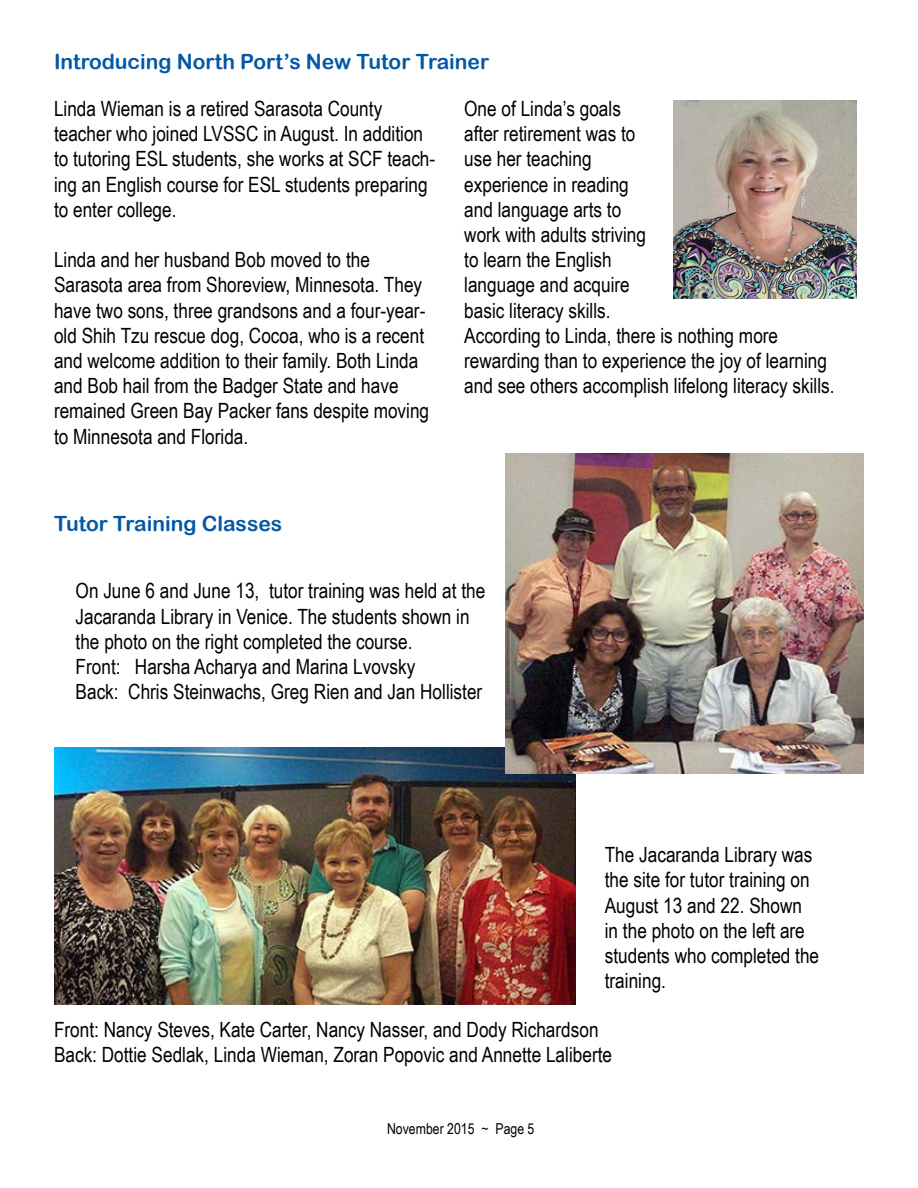
<style>
.page{position:relative;width:918px;height:1188px;background:#fff}
.page>*{position:absolute;margin:0;border:0;box-sizing:border-box;transform-origin:0 0}
.t1{font:21px/25.2px "Arial Narrow";color:#000}
.t2{font:21px "Arial Rounded MT Bold";color:#0357a6}
.t3{font:15px "Arial Narrow";color:#000}
</style>
<div class="page">
<img style="left:673px;top:101px;width:184px;height:198px">
<img style="left:54px;top:747px;width:522px;height:257px">
<img style="left:506px;top:454px;width:358px;height:320px">
<p class="t2" style="left:54px;top:49px;width:437px">Introducing North Port’s New Tutor Trainer</p>
<p class="t1" style="left:54px;top:95px;width:383px">Linda Wieman is a retired Sarasota County teacher who joined LVSSC in August. In addition to tutoring ESL students, she works at SCF teach&shy;ing an English course for ESL students preparing to enter college.</p>
<p class="t1" style="left:54px;top:247px;width:377px">Linda and her husband Bob moved to the Sarasota area from Shoreview, Minnesota. They have two sons, three grandsons and a four-year&shy;old Shih Tzu rescue dog, Cocoa, who is a recent and welcome addition to their family. Both Linda and Bob hail from the Badger State and have remained Green Bay Packer fans despite moving to Minnesota and Florida.</p>
<p class="t1" style="left:464px;top:95px;width:372px">One of Linda’s goals<br>after retirement was to<br>use her teaching<br>experience in reading<br>and language arts to<br>work with adults striving<br>to learn the English<br>language and acquire<br>basic literacy skills.<br>According to Linda, there is nothing more rewarding than to experience the joy of learning and see others accomplish lifelong literacy skills.</p>
<p class="t2" style="left:54px;top:512px;width:230px">Tutor Training Classes</p>
<p class="t1" style="left:76px;top:578px;width:411px">On June 6 and June 13, tutor training was held at the Jacaranda Library in Venice. The students shown in the photo on the right completed the course.<br>Front: Harsha Acharya and Marina Lvovsky<br>Back: Chris Steinwachs, Greg Rien and Jan Hollister</p>
<p class="t1" style="left:605px;top:841px;width:216px">The Jacaranda Library was the site for tutor training on<br>August 13 and 22. Shown in the photo on the left are students who completed the training.</p>
<p class="t1" style="left:54px;top:1016px;width:560px">Front: Nancy Steves, Kate Carter, Nancy Nasser, and Dody Richardson<br>Back: Dottie Sedlak, Linda Wieman, Zoran Popovic and Annette Laliberte</p>
<p class="t3" style="left:387px;top:1118px;width:149px">November 2015 ~ Page 5</p>
</div>
